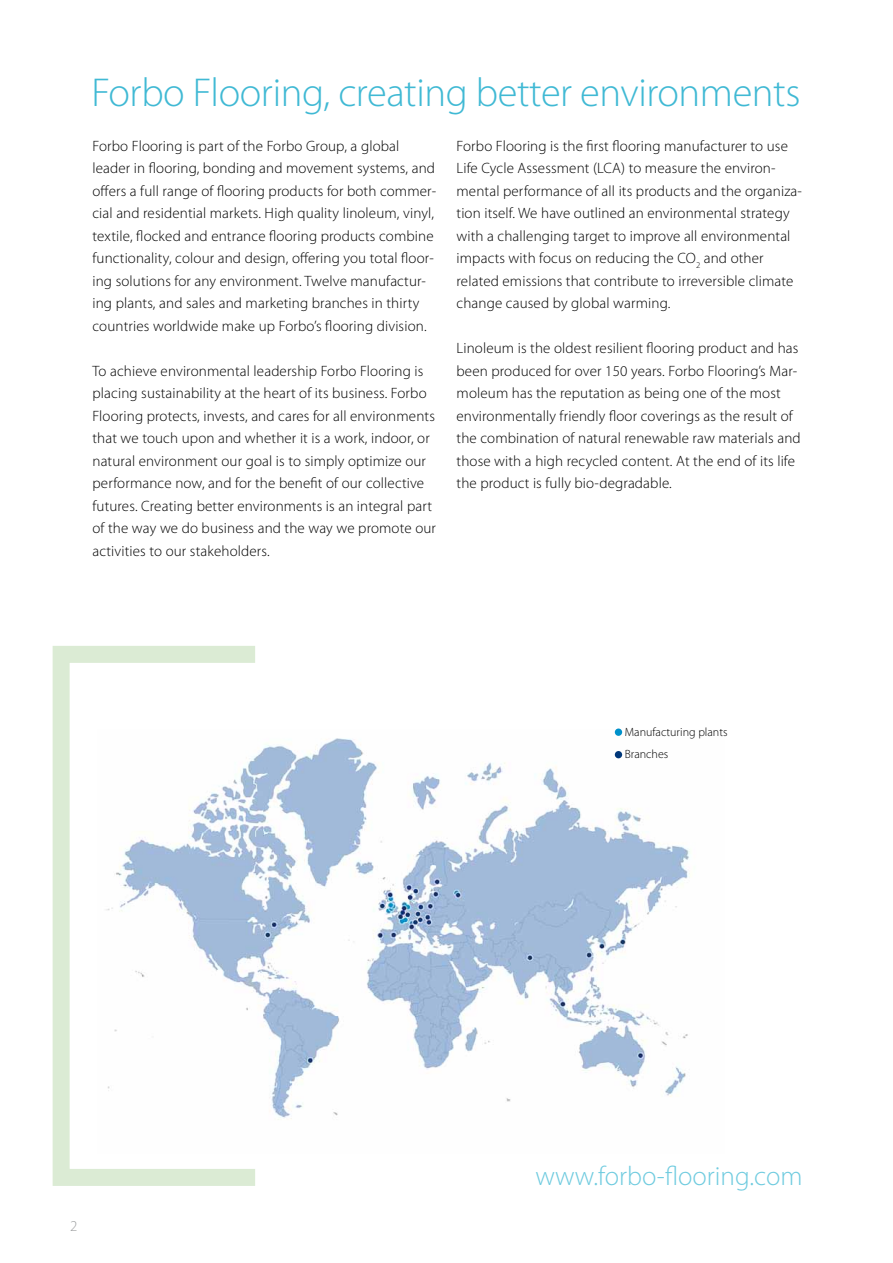
<style>
.page{position:relative;width:893px;height:1263px;background:#fff}
.page>*{position:absolute;margin:0;border:0;box-sizing:border-box;transform-origin:0 0}
.t1{font:300 40.5px "Myriad Pro";letter-spacing:-.01em;color:#40b9d4}
.t2{font:300 27px "Myriad Pro";color:#6fcbdf}
.t3{font:300 15px/22.5px "Myriad Pro";letter-spacing:.01em;color:#000}
.t4{font:300 15px "Myriad Pro";color:#9c9e9f}
.t5{font:300 12px/22.5px "Myriad Pro";color:#000}
</style>
<div class="page">
<img style="left:106px;top:729px;width:584px;height:391px">
<div style="left:615px;top:728px;width:7px;height:8px;background:#0091cb;border-radius:50%"></div>
<div style="left:615px;top:751px;width:7px;height:7px;background:#003779;border-radius:50%"></div>
<div style="left:53px;top:646px;width:211px;height:540px;border:17px solid #dbebd4"></div>
<h1 class="t1" style="left:91px;top:70px;width:710px">Forbo Flooring, creating better environments</h1>
<p class="t3" style="left:92px;top:135px;width:345px">Forbo Flooring is part of the Forbo Group, a global leader in flooring, bonding and movement systems, and offers a full range of flooring products for both commer&shy;cial and residential markets. High quality linoleum, vinyl, textile, flocked and entrance flooring products combine functionality, colour and design, offering you total floor&shy;ing solutions for any environment. Twelve manufactur&shy;ing plants, and sales and marketing branches in thirty countries worldwide make up Forbo’s flooring division.</p>
<p class="t3" style="left:92px;top:360px;width:345px">To achieve environmental leadership Forbo Flooring is placing sustainability at the heart of its business. Forbo Flooring protects, invests, and cares for all environments that we touch upon and whether it is a work, indoor, or natural environment our goal is to simply optimize our performance now, and for the benefit of our collective futures. Creating better environments is an integral part of the way we do business and the way we promote our activities to our stakeholders.</p>
<p class="t3" style="left:457px;top:135px;width:347px">Forbo Flooring is the first flooring manufacturer to use Life Cycle Assessment (LCA) to measure the environ&shy;mental performance of all its products and the organiza&shy;tion itself. We have outlined an environmental strategy with a challenging target to improve all environmental impacts with focus on reducing the CO<sub>2</sub> and other related emissions that contribute to irreversible climate change caused by global warming.</p>
<p class="t3" style="left:457px;top:337px;width:346px">Linoleum is the oldest resilient flooring product and has been produced for over 150 years. Forbo Flooring’s Mar&shy;moleum has the reputation as being one of the most environmentally friendly floor coverings as the result of the combination of natural renewable raw materials and those with a high recycled content. At the end of its life the product is fully bio-degradable.</p>
<p class="t5" style="left:625px;top:721px;width:104px">Manufacturing plants<br>Branches</p>
<p class="t4" style="left:70px;top:1218px;width:9px">2</p>
<h2 class="t2" style="left:535px;top:1161px;width:269px">www.forbo-flooring.com</h2>
</div>
